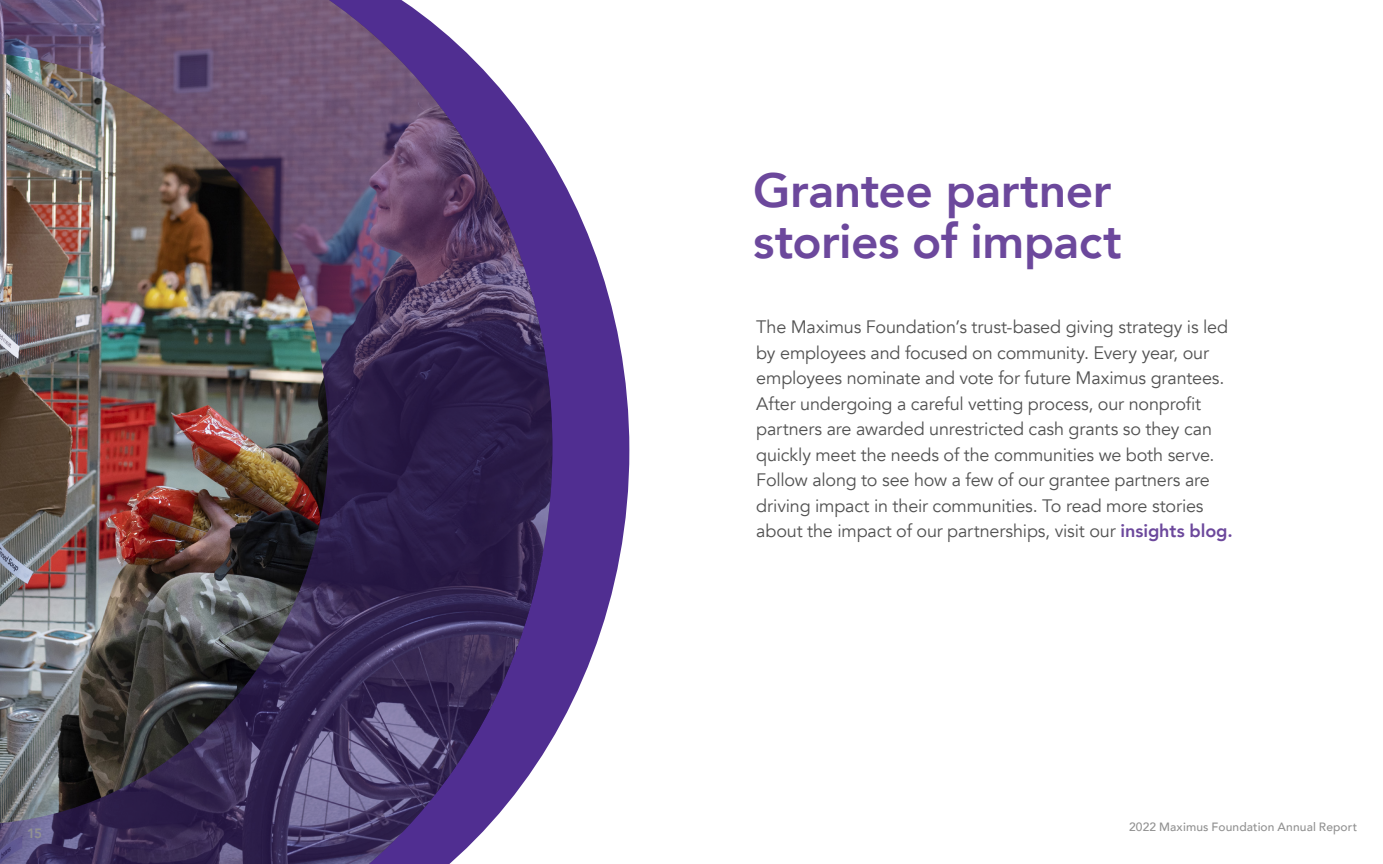
<style>
.page{position:relative;width:1383px;height:864px;background:#fff}
.page>*{position:absolute;margin:0;border:0;box-sizing:border-box;transform-origin:0 0}
.t1{font:800 48px/51px "Avenir";letter-spacing:-.01em;color:#6c489c}
.t2{font:18px/25.5px "Avenir";letter-spacing:-.01em;color:#525252}
.t3{font:800 13.5px "Avenir";color:#919191}
.t4{font:500 12px "Avenir";letter-spacing:.01em;color:#919191}
.s1{font-weight:800;color:#6c489c}
</style>
<div class="page">
<svg style="left:552px;top:162px;width:77px;height:577px;fill:#502e91"></svg>
<img style="left:0;top:0;width:552px;height:864px">
<img style="left:0;top:54px;width:328px;height:769px">
<p class="t3" style="left:27px;top:822px;width:17px">15</p>
<h2 class="t1" style="left:753px;top:165px;width:370px">Grantee partner stories of impact</h2>
<p class="t2" style="left:756px;top:315px;width:478px">The Maximus Foundation’s trust-based giving strategy is led by employees and focused on community. Every year, our employees nominate and vote for future Maximus grantees.<br>After undergoing a careful vetting process, our nonprofit partners are awarded unrestricted cash grants so they can quickly meet the needs of the communities we both serve.<br>Follow along to see how a few of our grantee partners are driving impact in their communities. To read more stories about the impact of our partnerships, visit our <span class="s1">insights blog.</span></p>
<p class="t4" style="left:1129px;top:816px;width:230px">2022 Maximus Foundation Annual Report</p>
</div>
